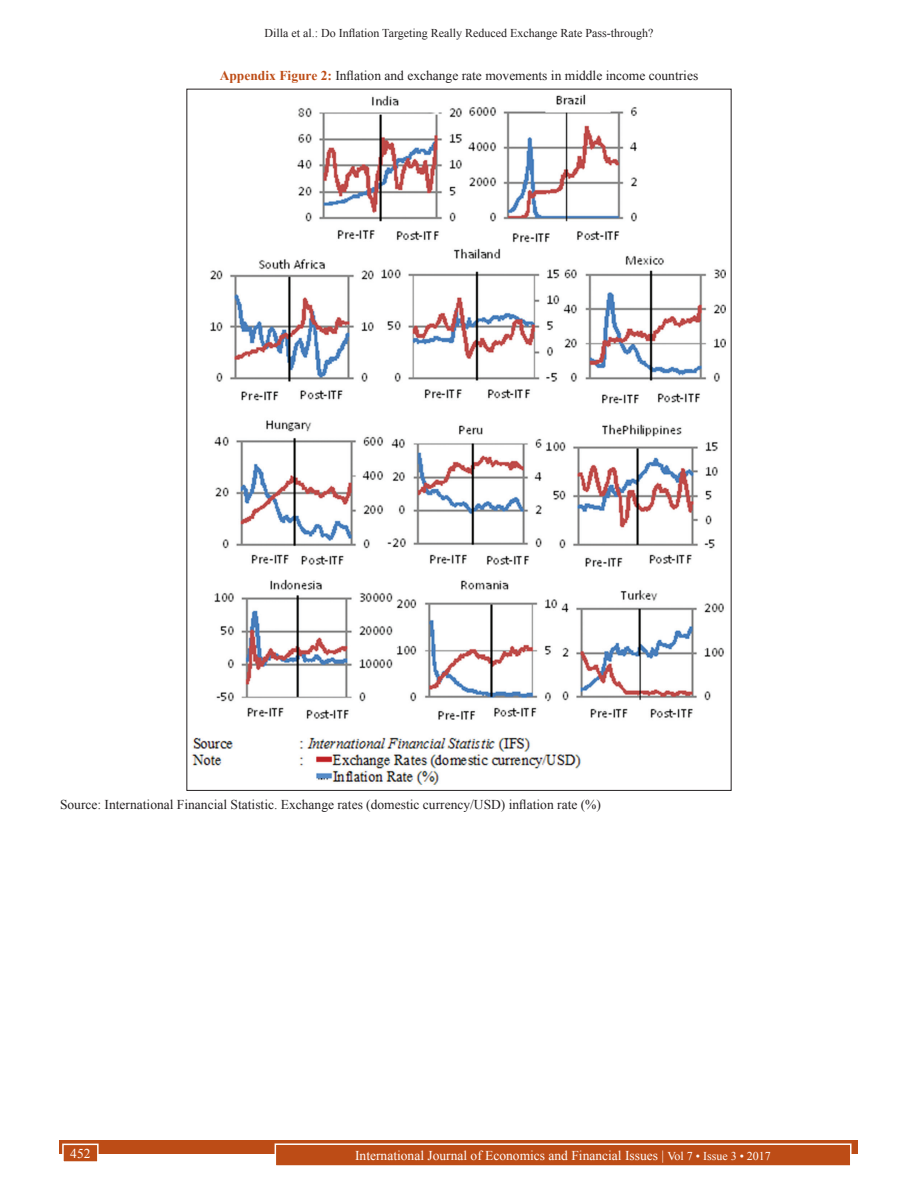
<style>
.page{position:relative;width:918px;height:1188px;background:#fff}
.page>*{position:absolute;margin:0;border:0;box-sizing:border-box;transform-origin:0 0}
.t1{font:13.5px "Times New Roman";color:#231f20}
.t2{font:13.5px "Times New Roman";color:#fff}
.t3{font:12px "Times New Roman";color:#231f20}
.s1{font-weight:700;color:#bd4c16}
.s2{font-size:12px}
</style>
<div class="page">
<div style="left:60px;top:1140px;width:798px;height:13px;background:#bd4c16"></div>
<div style="left:275px;top:1144px;width:576px;height:22px;background:#bd4c16"></div>
<div style="left:275px;top:1143px;width:577px;height:24px;border:2px solid #fff"></div>
<div style="left:63px;top:1144px;width:35px;height:18px;background:#bd4c16"></div>
<div style="left:62px;top:1144px;width:37px;height:19px;border:2px solid #fff"></div>
<img style="left:191px;top:94px;width:535px;height:691px">
<p class="t3" style="left:265px;top:25px;width:390px">Dilla et al.: Do Inflation Targeting Really Reduced Exchange Rate Pass-through?</p>
<p class="t1" style="left:220px;top:66px;width:480px"><span class="s1">Appendix Figure 2:</span> Inflation and exchange rate movements in middle income countries</p>
<p class="t1" style="left:60px;top:795px;width:543px">Source: International Financial Statistic. Exchange rates (domestic currency/USD) inflation rate (%)</p>
<p class="t2" style="left:70px;top:1144px;width:22px">452</p>
<p class="t2" style="left:355px;top:1146px;width:417px">International Journal of Economics and Financial Issues | <span class="s2">Vol 7 • Issue 3 • 2017</span></p>
</div>
